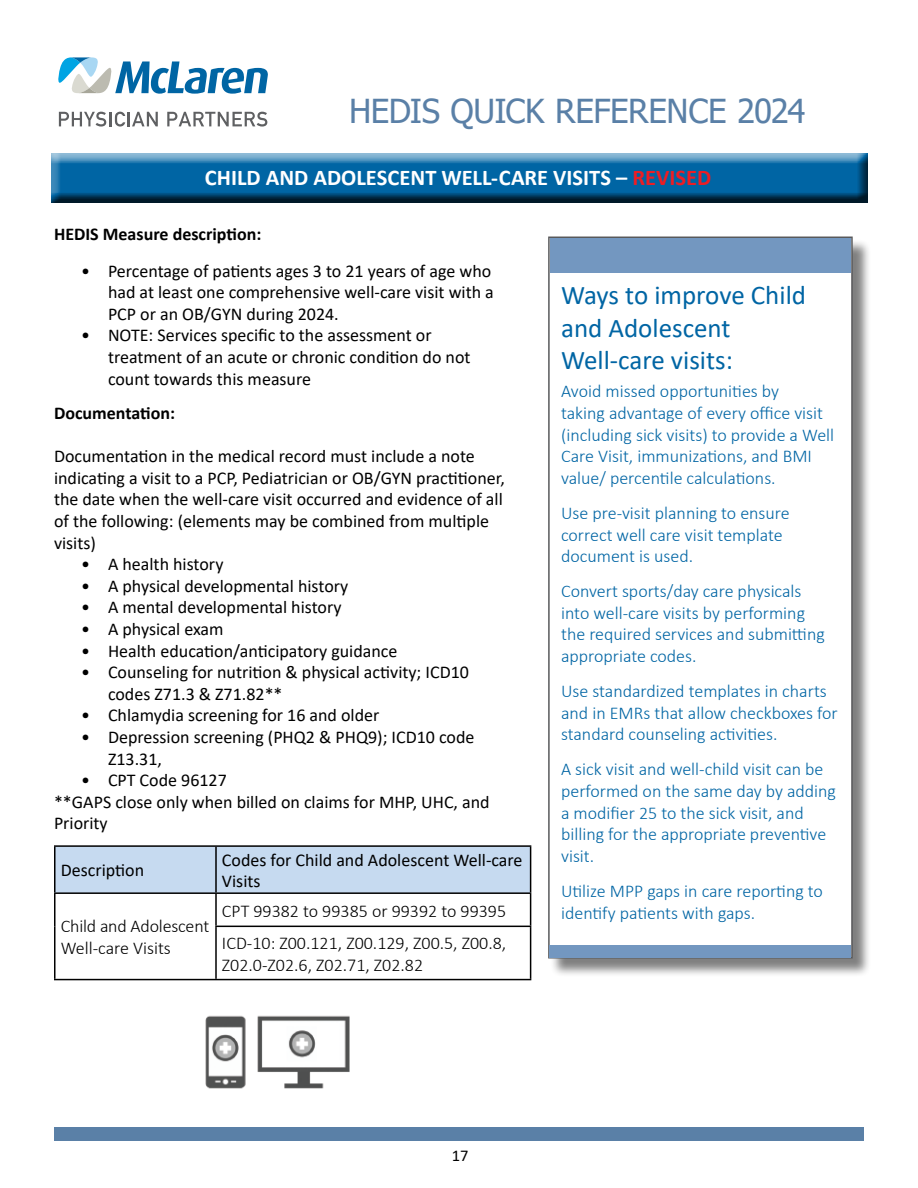
<style>
.page{position:relative;width:918px;height:1188px;background:#fff}
.page>*{position:absolute;margin:0;border:0;box-sizing:border-box;transform-origin:0 0}
.t1{font:33px "Tahoma";letter-spacing:-.015em;color:#5a80a7}
.t2{font:27px/32.4px "Calibri";color:#0065a4}
.t3{font:700 22.5px "Calibri";color:#fff}
.t4{font:18px/21.6px "Calibri";color:#000}
.t5{font:300 18px/21.6px "Calibri";color:#0065a4}
.t6{font:300 18px/21.6px "Calibri";color:#000}
.t7{font:700 18px "Calibri";color:#000}
.t8{font:16.5px "Calibri";color:#000}
.s1{color:#ed1d24}
</style>
<div class="page">
<svg style="left:58px;top:57px;width:210px;height:37px"></svg>
<svg style="left:59px;top:112px;width:47px;height:15px"></svg>
<hr style="left:109px;top:112px;width:3px;height:14px;background:#5f6062">
<svg style="left:115px;top:112px;width:43px;height:15px"></svg>
<svg style="left:167px;top:112px;width:100px;height:15px"></svg>
<div style="left:54px;top:1127px;width:810px;height:14px;background:#5a80a7"></div>
<div style="left:45px;top:145px;width:834px;height:58px;background:#000;opacity:.75"></div>
<div style="left:550px;top:238px;width:322px;height:739px;background:#000;opacity:.5"></div>
<div style="left:548px;top:237px;width:305px;height:721px;background:#fff;border:2px solid #58595b"></div>
<div style="left:550px;top:238px;width:301px;height:34px;background:#7397c0"></div>
<div style="left:550px;top:945px;width:301px;height:12px;background:#7397c0"></div>
<div style="left:56px;top:847px;width:474px;height:45px;background:#c6daf0"></div>
<hr style="left:54px;top:845px;width:162px;height:2px;background:#000">
<hr style="left:54px;top:847px;width:2px;height:45px;background:#000">
<hr style="left:216px;top:845px;width:315px;height:2px;background:#000">
<hr style="left:215px;top:847px;width:2px;height:45px;background:#000">
<hr style="left:530px;top:847px;width:1px;height:45px;background:#000">
<hr style="left:54px;top:892px;width:162px;height:2px;background:#000">
<hr style="left:54px;top:894px;width:2px;height:32px;background:#000">
<hr style="left:216px;top:892px;width:315px;height:2px;background:#000">
<hr style="left:215px;top:894px;width:2px;height:32px;background:#000">
<hr style="left:530px;top:894px;width:1px;height:32px;background:#000">
<hr style="left:54px;top:926px;width:2px;height:53px;background:#000">
<hr style="left:215px;top:926px;width:316px;height:1px;background:#000">
<hr style="left:215px;top:927px;width:2px;height:52px;background:#000">
<hr style="left:530px;top:927px;width:1px;height:52px;background:#000">
<hr style="left:54px;top:979px;width:162px;height:1px;background:#000">
<hr style="left:216px;top:979px;width:315px;height:1px;background:#000">
<img style="left:205px;top:1015px;width:145px;height:74px">
<h1 class="t1" style="left:349px;top:89px;width:458px">HEDIS QUICK REFERENCE 2024</h1>
<p class="t3" style="left:205px;top:162px;width:508px">CHILD AND ADOLESCENT WELL-CARE VISITS – <span class="s1">REVISED</span></p>
<p class="t7" style="left:54px;top:221px;width:209px">HEDIS Measure description:</p>
<p class="t4" style="left:108px;top:259px;width:387px;text-indent:-27px">• Percentage of patients ages 3 to 21 years of age who had at least one comprehensive well-care visit with a<br>PCP or an OB/GYN during 2024.</p>
<p class="t4" style="left:108px;top:324px;width:364px;text-indent:-27px">• NOTE: Services specific to the assessment or treatment of an acute or chronic condition do not count towards this measure</p>
<p class="t7" style="left:54px;top:400px;width:123px">Documentation:</p>
<p class="t4" style="left:54px;top:445px;width:453px">Documentation in the medical record must include a note indicating a visit to a PCP, Pediatrician or OB/GYN practitioner, the date when the well-care visit occurred and evidence of all of the following: (elements may be combined from multiple visits)</p>
<p class="t4" style="left:81px;top:553px;width:144px">• A health history</p>
<p class="t4" style="left:81px;top:575px;width:269px">• A physical developmental history</p>
<p class="t4" style="left:81px;top:596px;width:262px">• A mental developmental history</p>
<p class="t4" style="left:81px;top:618px;width:144px">• A physical exam</p>
<p class="t4" style="left:81px;top:639px;width:318px">• Health education/anticipatory guidance</p>
<p class="t4" style="left:108px;top:661px;width:363px;text-indent:-27px">• Counseling for nutrition &amp; physical activity; ICD10 codes Z71.3 &amp; Z71.82**</p>
<p class="t4" style="left:81px;top:704px;width:300px">• Chlamydia screening for 16 and older</p>
<p class="t4" style="left:108px;top:726px;width:368px;text-indent:-27px">• Depression screening (PHQ2 &amp; PHQ9); ICD10 code<br>Z13.31,</p>
<p class="t4" style="left:54px;top:769px;width:437px;text-indent:27px">• CPT Code 96127<br>**GAPS close only when billed on claims for MHP, UHC, and<br>Priority</p>
<p class="t4" style="left:61px;top:859px;width:85px">Description</p>
<p class="t4" style="left:222px;top:848px;width:302px">Codes for Child and Adolescent Well-care<br>Visits</p>
<p class="t6" style="left:61px;top:915px;width:150px">Child and Adolescent<br>Well-care Visits</p>
<p class="t6" style="left:222px;top:894px;width:286px;line-height:32.4px">CPT 99382 to 99385 or 99392 to 99395<br>ICD-10: Z00.121, Z00.129, Z00.5, Z00.8,</p>
<p class="t6" style="left:222px;top:954px;width:203px">Z02.0-Z02.6, Z02.71, Z02.82</p>
<h2 class="t2" style="left:561px;top:278px;width:246px">Ways to improve Child and Adolescent<br>Well-care visits:</h2>
<p class="t5" style="left:561px;top:380px;width:275px">Avoid missed opportunities by<br>taking advantage of every office visit (including sick visits) to provide a Well Care Visit, immunizations, and BMI value/ percentile calculations.</p>
<p class="t5" style="left:561px;top:502px;width:230px">Use pre-visit planning to ensure correct well care visit template document is used.</p>
<p class="t5" style="left:561px;top:580px;width:265px">Convert sports/day care physicals into well-care visits by performing the required services and submitting appropriate codes.</p>
<p class="t5" style="left:561px;top:680px;width:278px">Use standardized templates in charts and in EMRs that allow checkboxes for standard counseling activities.</p>
<p class="t5" style="left:561px;top:758px;width:276px">A sick visit and well-child visit can be performed on the same day by adding a modifier 25 to the sick visit, and billing for the appropriate preventive visit.</p>
<p class="t5" style="left:561px;top:880px;width:263px">Utilize MPP gaps in care reporting to identify patients with gaps.</p>
<p class="t8" style="left:452px;top:1144px;width:18px">17</p>
</div>
